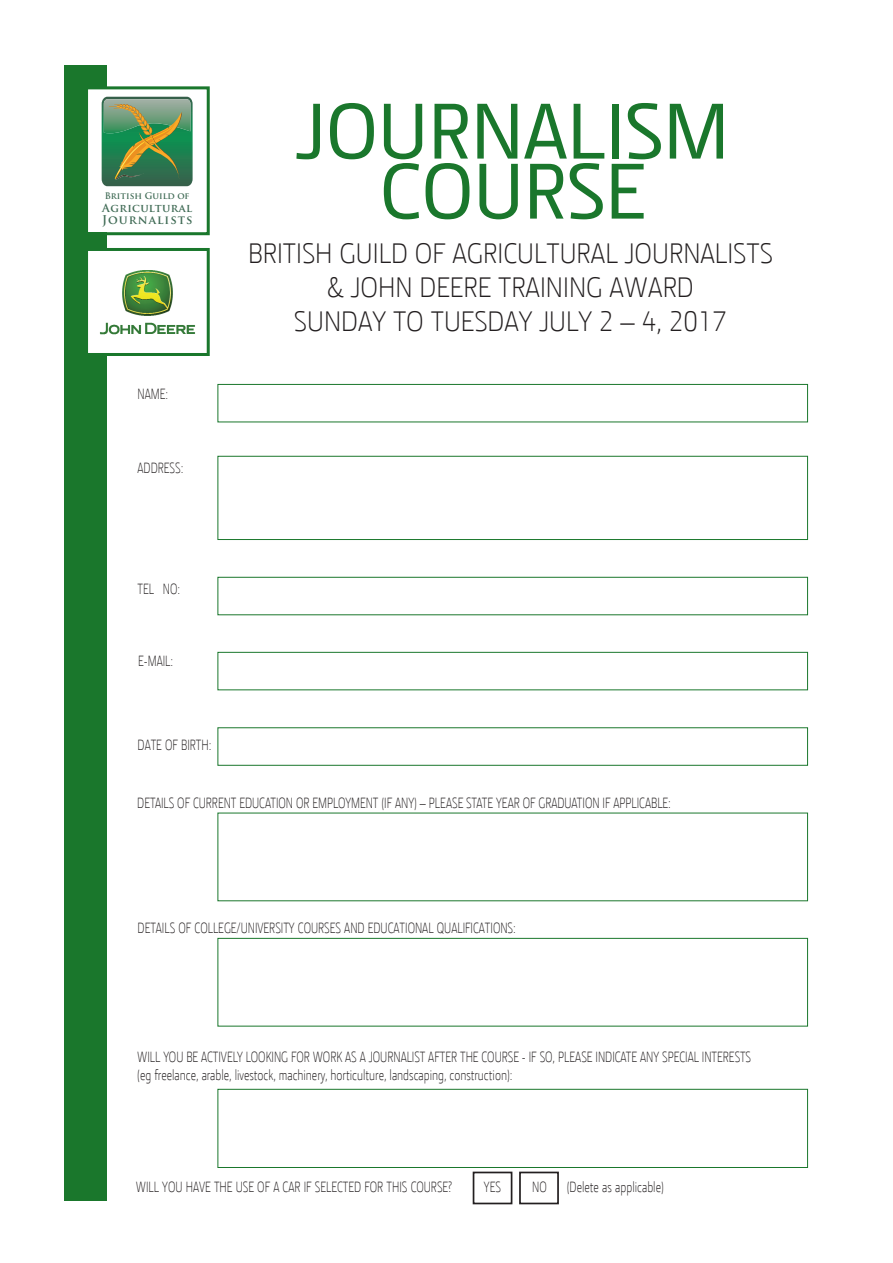
<style>
.page{position:relative;width:893px;height:1263px;background:#fff}
.page>*{position:absolute;margin:0;border:0;box-sizing:border-box;transform-origin:0 0}
.t1{font:79.5px/60px "JD Sans";color:#1a772c;text-align:center;scale:1.05 1}
.t2{font:300 28.5px/34.2px "JD Sans";color:#231f20;text-align:center}
.t3{font:300 15px/18px "JD Sans";color:#231f20;scale:.8 1}
.t4{font:700 11.85px "Trajan Pro";letter-spacing:.085em;color:#406b55}
.t5{font:700 11.1px "Trajan Pro";letter-spacing:.035em;color:#406b55}
.t6{font:700 8.85px "Trajan Pro";color:#406b55}
</style>
<div class="page">
<div style="left:64px;top:65px;width:42px;height:1135px;background:#1a772c"></div>
<div style="left:88px;top:89px;width:119px;height:143px;background:#fff"></div>
<svg style="left:102px;top:97px;width:91px;height:89px;background:#588a59"></svg>
<div style="left:85px;top:86px;width:125px;height:149px;border:3px solid #1a772c"></div>
<div style="left:88px;top:251px;width:119px;height:102px;background:#fff"></div>
<img style="left:100px;top:270px;width:95px;height:65px">
<div style="left:85px;top:248px;width:125px;height:108px;border:3px solid #1a772c"></div>
<div style="left:218px;top:384px;width:590px;height:38px;border:1px solid #1a772c"></div>
<div style="left:218px;top:577px;width:590px;height:38px;border:1px solid #1a772c"></div>
<div style="left:218px;top:727px;width:590px;height:39px;border:1px solid #1a772c"></div>
<div style="left:218px;top:652px;width:590px;height:38px;border:1px solid #1a772c"></div>
<div style="left:218px;top:456px;width:590px;height:84px;border:1px solid #1a772c"></div>
<div style="left:218px;top:938px;width:590px;height:88px;border:1px solid #1a772c"></div>
<div style="left:218px;top:1089px;width:590px;height:79px;border:1px solid #1a772c"></div>
<div style="left:473px;top:1171px;width:39px;height:33px;border:2px solid #231f20"></div>
<div style="left:519px;top:1171px;width:40px;height:33px;border:2px solid #231f20"></div>
<p class="t6" style="left:105px;top:190px;width:86px">British Guild of</p>
<p class="t5" style="left:102px;top:201px;width:92px">Agricultural</p>
<p class="t4" style="left:102px;top:213px;width:92px">Journalists</p>
<p class="t3" style="left:138px;top:385px;width:40px">NAME:</p>
<p class="t3" style="left:138px;top:459px;width:59px">ADDRESS:</p>
<h1 class="t1" style="left:296px;top:102px;width:414px">JOURNALISM<br>COURSE</h1>
<h2 class="t2" style="left:248px;top:236px;width:526px">BRITISH GUILD OF AGRICULTURAL JOURNALISTS &amp; JOHN DEERE TRAINING AWARD<br>SUNDAY TO TUESDAY JULY 2 – 4, 2017</h2>
<p class="t3" style="left:138px;top:580px;width:55px">TEL NO:</p>
<p class="t3" style="left:138px;top:652px;width:45px">E-MAIL:</p>
<p class="t3" style="left:138px;top:736px;width:94px">DATE OF BIRTH:</p>
<p class="t3" style="left:137px;top:794px;width:669px">DETAILS OF CURRENT EDUCATION OR EMPLOYMENT (IF ANY) – PLEASE STATE YEAR OF GRADUATION IF APPLICABLE:</p>
<p class="t3" style="left:138px;top:919px;width:474px">DETAILS OF COLLEGE/UNIVERSITY COURSES AND EDUCATIONAL QUALIFICATIONS:</p>
<p class="t3" style="left:137px;top:1048px;width:769px">WILL YOU BE ACTIVELY LOOKING FOR WORK AS A JOURNALIST AFTER THE COURSE - IF SO, PLEASE INDICATE ANY SPECIAL INTERESTS (eg freelance, arable, livestock, machinery, horticulture, landscaping, construction):</p>
<p class="t3" style="left:136px;top:1177px;width:397px">WILL YOU HAVE THE USE OF A CAR IF SELECTED FOR THIS COURSE?</p>
<p class="t3" style="left:567px;top:1177px;width:123px">(Delete as applicable)</p>
<p class="t3" style="left:484px;top:1178px;width:23px">YES</p>
<p class="t3" style="left:532px;top:1178px;width:20px">NO</p>
</div>
